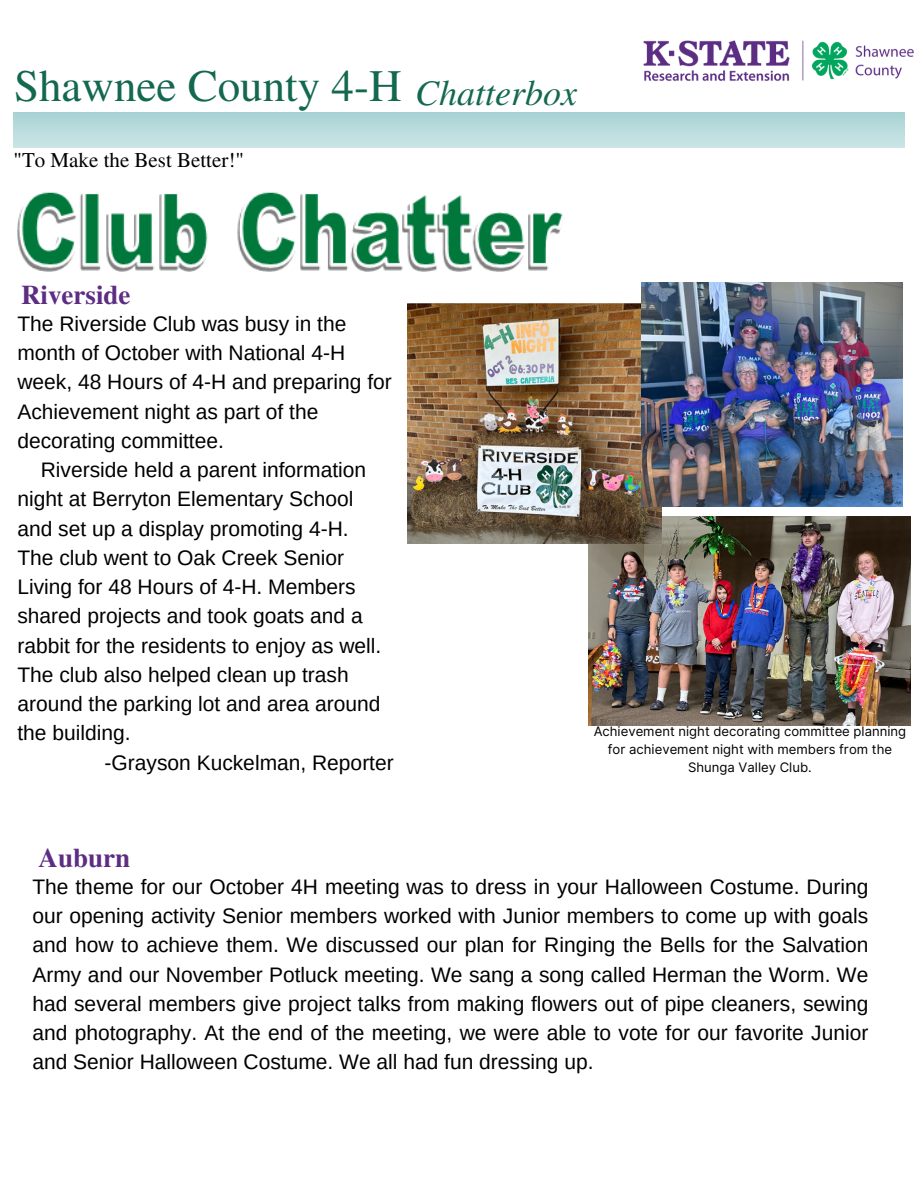
<style>
.page{position:relative;width:918px;height:1188px;background:#fff}
.page>*{position:absolute;margin:0;border:0;box-sizing:border-box;transform-origin:0 0}
.t1{font:45px "Te X Gyre Termes";color:#136850}
.t2{font:italic 36px "Te X Gyre Termes";color:#136850}
.t3{font:700 27px "Te X Gyre Termes";color:#5c2d83}
.t4{font:21px/29.2px "Arimo";color:#000}
.t5{font:21px "Te X Gyre Termes";color:#000}
.t6{font:13.05px/17.7px "Inter";color:#000;text-align:center}
</style>
<div class="page">
<img style="left:643px;top:40px;width:271px;height:42px">
<img style="left:17px;top:192px;width:546px;height:80px">
<img style="left:589px;top:517px;width:322px;height:208px">
<img style="left:407px;top:304px;width:255px;height:240px">
<img style="left:642px;top:283px;width:260px;height:223px">
<p class="t1" style="left:14px;top:54px;width:389px">Shawnee County 4-H</p>
<p class="t2" style="left:415px;top:67px;width:164px">Chatterbox</p>
<p class="t5" style="left:14px;top:145px;width:232px">"To Make the Best Better!"</p>
<p class="t3" style="left:21px;top:274px;width:111px">Riverside</p>
<p class="t4" style="left:17px;top:309px;width:376px">The Riverside Club was busy in the month of October with National 4-H week, 48 Hours of 4-H and preparing for<br>Achievement night as part of the decorating committee.</p>
<p class="t4" style="left:17px;top:455px;width:350px;text-indent:23px">Riverside held a parent information night at Berryton Elementary School and set up a display promoting 4-H.</p>
<p class="t4" style="left:17px;top:543px;width:365px">The club went to Oak Creek Senior<br>Living for 48 Hours of 4-H. Members shared projects and took goats and a rabbit for the residents to enjoy as well.<br>The club also helped clean up trash around the parking lot and area around the building.</p>
<p class="t4" style="left:105px;top:748px;width:291px">-Grayson Kuckelman, Reporter</p>
<p class="t6" style="left:594px;top:723px;width:314px">Achievement night decorating committee planning for achievement night with members from the<br>Shunga Valley Club.</p>
<p class="t3" style="left:39px;top:837px;width:93px">Auburn</p>
<p class="t4" style="left:32px;top:872px;width:838px;text-align:justify">The theme for our October 4H meeting was to dress in your Halloween Costume. During our opening activity Senior members worked with Junior members to come up with goals and how to achieve them. We discussed our plan for Ringing the Bells for the Salvation Army and our November Potluck meeting. We sang a song called Herman the Worm. We had several members give project talks from making flowers out of pipe cleaners, sewing and photography. At the end of the meeting, we were able to vote for our favorite Junior and Senior Halloween Costume. We all had fun dressing up.</p>
</div>
